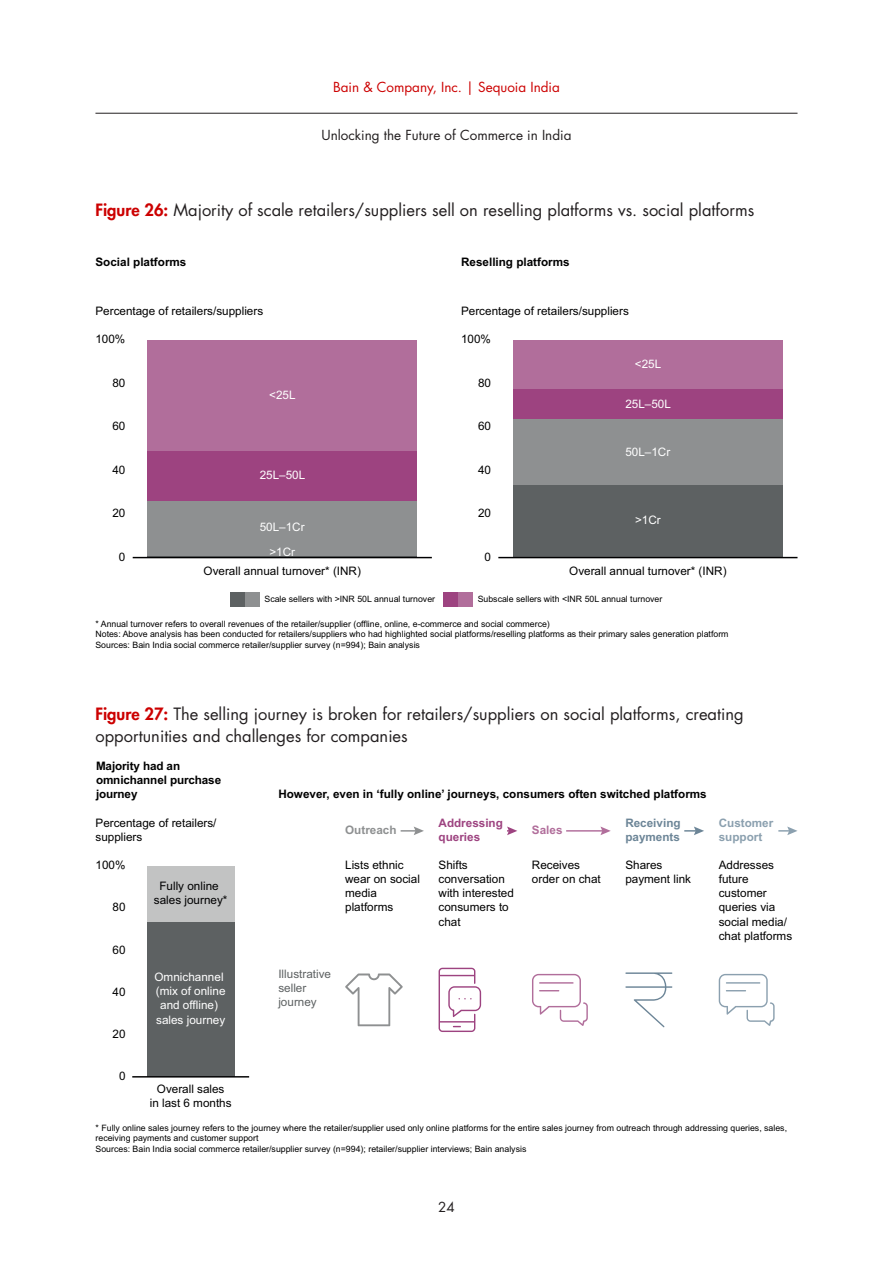
<style>
.page{position:relative;width:893px;height:1263px;background:#fff}
.page>*{position:absolute;margin:0;border:0;box-sizing:border-box;transform-origin:0 0}
.Chart_tagline{font:16.5px/22.5px "Futura";color:#231f20}
.t1{font:13.5px "Futura";color:#231f20}
.t2{font:13.5px "Futura";color:#c00}
.t3{font:11.7px/14.1px "Arial";color:#000001}
.t4{font:700 11.7px/14.1px "Arial";color:#000001}
.t5{font:11.7px/14.1px "Arial";color:#fff;text-align:center}
.t6{font:11.7px/14.1px "Arial";color:#5d6162}
.t7{font:700 11.7px/14.1px "Arial";color:#9d4380}
.t8{font:700 11.7px/14.1px "Arial";color:#6c8597}
.t9{font:700 11.7px/14.1px "Arial";color:#8ba0af}
.t10{font:700 11.7px "Arial";color:#8e9091}
.t11{font:700 11.7px "Arial";color:#b16e9b}
.t12{font:8.7px/10.5px "Arial";color:#000001}
.s1{font-weight:800;color:#c00}
</style>
<div class="page">
<hr style="left:95px;top:113px;width:702px;height:1px;background:#231f20">
<div style="left:147px;top:866px;width:88px;height:56px;background:#c2c3c3"></div>
<div style="left:147px;top:922px;width:88px;height:155px;background:#5d6162"></div>
<svg style="left:401px;top:826px;width:23px;height:9px"></svg>
<svg style="left:507px;top:826px;width:10px;height:9px"></svg>
<hr style="left:566px;top:830px;width:38px;height:1px;background:#b16e9b">
<svg style="left:600px;top:826px;width:11px;height:9px"></svg>
<svg style="left:684px;top:826px;width:20px;height:9px"></svg>
<svg style="left:778px;top:826px;width:19px;height:9px"></svg>
<hr style="left:132px;top:1076px;width:117px;height:1px;background:#000001">
<svg style="left:439px;top:968px;width:42px;height:64px"></svg>
<svg style="left:532px;top:974px;width:56px;height:52px"></svg>
<svg style="left:719px;top:974px;width:56px;height:52px"></svg>
<svg style="left:625px;top:972px;width:47px;height:55px"></svg>
<svg style="left:345px;top:973px;width:58px;height:53px"></svg>
<div style="left:513px;top:340px;width:270px;height:49px;background:#b16e9b"></div>
<div style="left:513px;top:389px;width:270px;height:31px;background:#9d4380"></div>
<div style="left:513px;top:420px;width:270px;height:65px;background:#8e9091"></div>
<div style="left:513px;top:485px;width:270px;height:73px;background:#5d6162"></div>
<div style="left:245px;top:592px;width:15px;height:15px;background:#8e9091"></div>
<div style="left:230px;top:592px;width:15px;height:15px;background:#5d6162"></div>
<div style="left:458px;top:592px;width:15px;height:15px;background:#b16e9b"></div>
<div style="left:443px;top:592px;width:15px;height:15px;background:#9d4380"></div>
<div style="left:147px;top:340px;width:270px;height:111px;background:#b16e9b"></div>
<div style="left:147px;top:451px;width:270px;height:50px;background:#9d4380"></div>
<div style="left:147px;top:501px;width:270px;height:55px;background:#8e9091"></div>
<hr style="left:147px;top:556px;width:270px;height:2px;background:#5d6162">
<hr style="left:133px;top:557px;width:299px;height:1px;background:#000001">
<hr style="left:498px;top:557px;width:299px;height:1px;background:#000001">
<h2 class="t2" style="left:333px;top:78px;width:228px">Bain &amp; Company, Inc. | Sequoia India</h2>
<h2 class="t1" style="left:321px;top:127px;width:252px">Unlocking the Future of Commerce in India</h2>
<p class="Chart_tagline" style="left:95px;top:198px;width:660px"><span class="s1">Figure 26:</span> Majority of scale retailers/suppliers sell on reselling platforms vs. social platforms</p>
<p class="t4" style="left:95px;top:255px;width:93px">Social platforms</p>
<p class="t3" style="left:95px;top:303px;width:169px">Percentage of retailers/suppliers</p>
<p class="t3" style="left:95px;top:332px;width:31px">100%</p>
<p class="t3" style="left:112px;top:376px;width:15px">80</p>
<p class="t3" style="left:112px;top:419px;width:15px">60</p>
<p class="t3" style="left:112px;top:462px;width:15px">40</p>
<p class="t3" style="left:112px;top:506px;width:15px">20</p>
<p class="t5" style="left:269px;top:388px;width:28px">&lt;25L</p>
<p class="t5" style="left:260px;top:468px;width:47px">25L–50L</p>
<p class="t3" style="left:119px;top:549px;width:8px">0</p>
<p class="t5" style="left:260px;top:515px;width:46px;line-height:24.3px">50L–1Cr &gt;1Cr</p>
<p class="t3" style="left:204px;top:564px;width:159px">Overall annual turnover* (INR)</p>
<p class="t4" style="left:461px;top:255px;width:110px">Reselling platforms</p>
<p class="t3" style="left:461px;top:303px;width:169px">Percentage of retailers/suppliers</p>
<p class="t3" style="left:461px;top:332px;width:31px">100%</p>
<p class="t3" style="left:478px;top:376px;width:15px">80</p>
<p class="t3" style="left:478px;top:419px;width:15px">60</p>
<p class="t3" style="left:478px;top:462px;width:15px">40</p>
<p class="t3" style="left:478px;top:506px;width:15px">20</p>
<p class="t5" style="left:635px;top:357px;width:28px">&lt;25L</p>
<p class="t5" style="left:625px;top:396px;width:47px">25L–50L</p>
<p class="t5" style="left:625px;top:444px;width:46px">50L–1Cr</p>
<p class="t5" style="left:635px;top:513px;width:27px">&gt;1Cr</p>
<p class="t3" style="left:484px;top:549px;width:8px">0</p>
<p class="t3" style="left:569px;top:564px;width:159px">Overall annual turnover* (INR)</p>
<p class="t12" style="left:265px;top:594px;width:172px">Scale sellers with &gt;INR 50L annual turnover</p>
<p class="t12" style="left:478px;top:594px;width:186px">Subscale sellers with &lt;INR 50L annual turnover</p>
<p class="t12" style="left:95px;top:618px;width:635px">* Annual turnover refers to overall revenues of the retailer/supplier (offline, online, e-commerce and social commerce)<br>Notes: Above analysis has been conducted for retailers/suppliers who had highlighted social platforms/reselling platforms as their primary sales generation platform<br>Sources: Bain India social commerce retailer/supplier survey (n=994); Bain analysis</p>
<p class="Chart_tagline" style="left:95px;top:702px;width:650px"><span class="s1">Figure 27:</span> The selling journey is broken for retailers/suppliers on social platforms, creating opportunities and challenges for companies</p>
<p class="t4" style="left:96px;top:759px;width:127px">Majority had an omnichannel purchase journey</p>
<p class="t4" style="left:278px;top:787px;width:430px">However, even in ‘fully online’ journeys, consumers often switched platforms</p>
<p class="t10" style="left:345px;top:821px;width:53px">Outreach</p>
<p class="t3" style="left:96px;top:815px;width:122px">Percentage of retailers/ suppliers</p>
<p class="t7" style="left:439px;top:816px;width:66px">Addressing queries</p>
<p class="t3" style="left:439px;top:858px;width:77px">Shifts conversation with interested consumers to chat</p>
<p class="t8" style="left:625px;top:816px;width:57px">Receiving payments</p>
<p class="t3" style="left:625px;top:858px;width:67px">Shares payment link</p>
<p class="t11" style="left:532px;top:821px;width:32px">Sales</p>
<p class="t3" style="left:532px;top:858px;width:70px">Receives order on chat</p>
<p class="t3" style="left:96px;top:858px;width:31px">100%</p>
<p class="t3" style="left:345px;top:858px;width:76px">Lists ethnic wear on social media platforms</p>
<p class="t3" style="left:154px;top:879px;width:75px;text-align:center">Fully online sales journey*</p>
<p class="t3" style="left:112px;top:900px;width:15px">80</p>
<p class="t3" style="left:112px;top:942px;width:15px">60</p>
<p class="t3" style="left:112px;top:984px;width:15px">40</p>
<p class="t3" style="left:112px;top:1026px;width:15px">20</p>
<p class="t6" style="left:278px;top:966px;width:54px">Illustrative seller journey</p>
<p class="t5" style="left:155px;top:970px;width:73px">Omnichannel (mix of online and offline) sales journey</p>
<p class="t9" style="left:719px;top:816px;width:56px">Customer support</p>
<p class="t3" style="left:719px;top:858px;width:75px">Addresses future customer queries via social media/ chat platforms</p>
<p class="t3" style="left:119px;top:1069px;width:8px">0</p>
<p class="t3" style="left:150px;top:1081px;width:83px;text-align:center">Overall sales<br>in last 6 months</p>
<p class="t12" style="left:96px;top:1122px;width:693px">* Fully online sales journey refers to the journey where the retailer/supplier used only online platforms for the entire sales journey from outreach through addressing queries, sales, receiving payments and customer support<br>Sources: Bain India social commerce retailer/supplier survey (n=994); retailer/supplier interviews; Bain analysis</p>
<h2 class="t1" style="left:438px;top:1198px;width:18px">24</h2>
</div>
